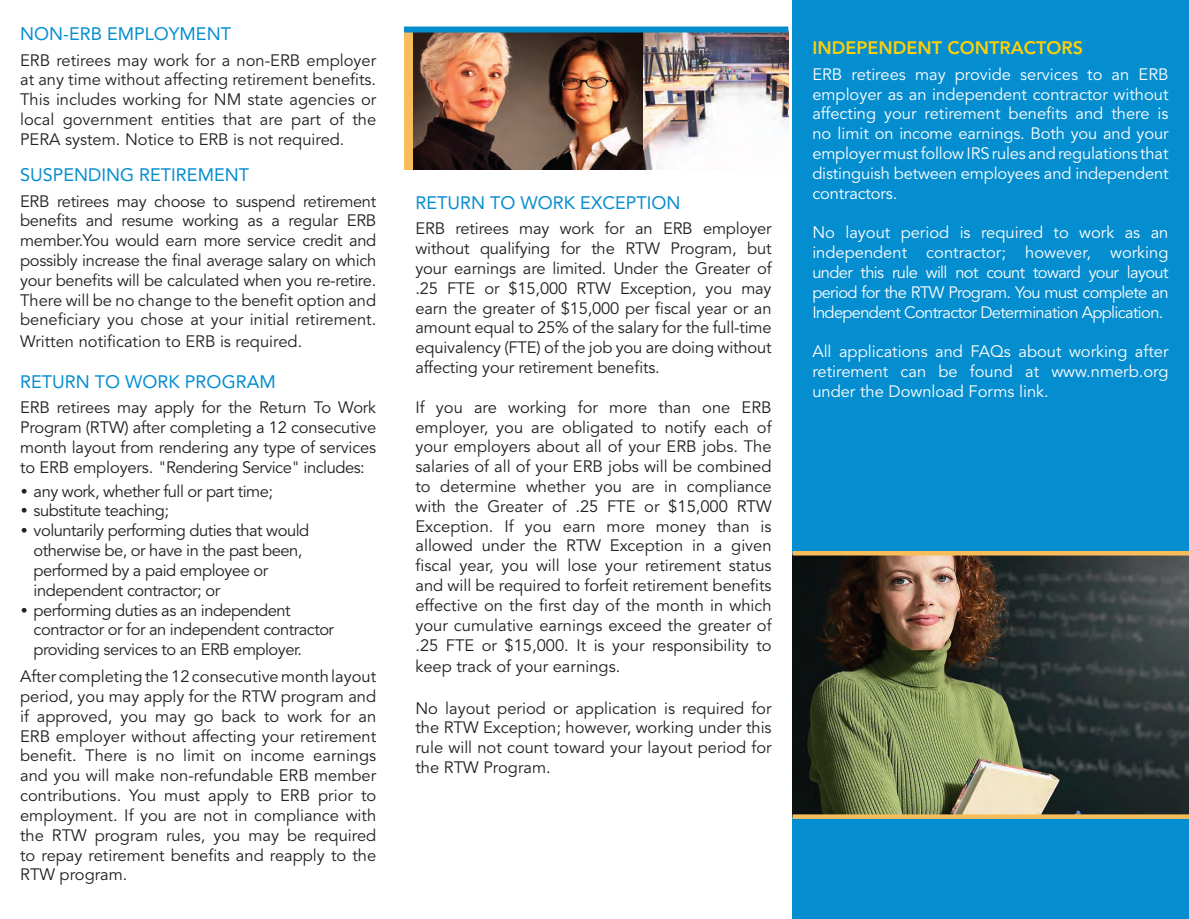
<style>
.page{position:relative;width:1189px;height:919px;background:#fff}
.page>*{position:absolute;margin:0;border:0;box-sizing:border-box;transform-origin:0 0}
.t1{font:18px "Avenir LT Std";color:#048dcf}
.t2{font:800 18px "Avenir LT Std";color:#fccf09}
.t3{font:16.5px/19.8px "Avenir LT Std";letter-spacing:-.01em;color:#231f20;text-align:justify}
.t4{font:16.5px/19.8px "Avenir LT Std";letter-spacing:-.01em;color:#fff;text-align:justify}
.t5{font:16.5px/19.8px "Avenir LT Std";letter-spacing:-.03em;color:#231f20}
.s1{font-family:"Romic Std";font-weight:500}
</style>
<div class="page">
<div style="left:792px;top:0;width:396px;height:918px;background:#048dcf"></div>
<div style="left:404px;top:31px;width:10px;height:139px;background:#f8bd5b"></div>
<img style="left:414px;top:32px;width:374px;height:138px">
<img style="left:792px;top:555px;width:396px;height:259px">
<div style="left:792px;top:550px;width:396px;height:5px;background:#f8bd5b"></div>
<svg style="left:792px;top:814px;width:396px;height:4px;background:#e8b459"></svg>
<div style="left:404px;top:26px;width:384px;height:6px;background:#048dcf"></div>
<p class="t1" style="left:20px;top:23px;width:212px">NON-ERB EMPLOYMENT</p>
<p class="t3" style="left:20px;top:50px;width:358px">ERB retirees may work for a non-ERB employer at any time without affecting retirement benefits.<br>This includes working for NM state agencies or local government entities that are part of the PERA system. Notice to ERB is not required.</p>
<p class="t1" style="left:20px;top:164px;width:230px">SUSPENDING RETIREMENT</p>
<p class="t3" style="left:20px;top:191px;width:357px">ERB retirees may choose to suspend retirement benefits and resume working as a regular ERB member.You would earn more service credit and possibly increase the final average salary on which your benefits will be calculated when you re-retire.<br>There will be no change to the benefit option and beneficiary you chose at your initial retirement.</p>
<p class="t3" style="left:20px;top:332px;width:283px">Written notification to ERB is required.</p>
<p class="t1" style="left:20px;top:370px;width:257px">RETURN TO WORK PROGRAM</p>
<p class="t3" style="left:20px;top:398px;width:357px">ERB retirees may apply for the Return To Work Program (RTW) after completing a 12 consecutive month layout from rendering any type of services to ERB employers. "Rendering Service" includes:</p>
<p class="t5" style="left:20px;top:481px;width:254px"><span class="s1">•</span> any work, whether full or part time;</p>
<p class="t5" style="left:20px;top:501px;width:150px"><span class="s1">•</span> substitute teaching;</p>
<p class="t5" style="left:34px;top:521px;width:277px;text-indent:-13px"><span class="s1">•</span> voluntarily performing duties that would otherwise be, or have in the past been, performed by a paid employee or independent contractor; or</p>
<p class="t5" style="left:34px;top:600px;width:302px;text-indent:-13px"><span class="s1">•</span> performing duties as an independent contractor or for an independent contractor providing services to an ERB employer.</p>
<p class="t3" style="left:20px;top:666px;width:357px">After completing the 12 consecutive month layout period, you may apply for the RTW program and if approved, you may go back to work for an ERB employer without affecting your retirement benefit. There is no limit on income earnings and you will make non-refundable ERB member contributions. You must apply to ERB prior to employment. If you are not in compliance with the RTW program rules, you may be required to repay retirement benefits and reapply to the RT W program.</p>
<p class="t1" style="left:415px;top:192px;width:266px">RETURN TO WORK EXCEPTION</p>
<p class="t3" style="left:415px;top:219px;width:358px">ERB retirees may work for an ERB employer without qualifying for the RTW Program, but your earnings are limited. Under the Greater of .25 FTE or $15,000 RTW Exception, you may earn the greater of $15,000 per fiscal year or an amount equal to 25% of the salary for the full-time equivalency (FTE) of the job you are doing without affecting your retirement benefits.</p>
<p class="t3" style="left:415px;top:397px;width:357px">If you are working for more than one ERB employer, you are obligated to notify each of your employers about all of your ERB jobs. The salaries of all of your ERB jobs will be combined to determine whether you are in compliance with the Greater of .25 FTE or $15,000 RTW Exception. If you earn more money than is allowed under the RTW Exception in a given fiscal year, you will lose your retirement status and will be required to forfeit retirement benefits effective on the first day of the month in which your cumulative earnings exceed the greater of .25 FTE or $15,000. It is your responsibility to</p>
<p class="t3" style="left:415px;top:656px;width:206px">keep track of your earnings.</p>
<p class="t3" style="left:415px;top:698px;width:357px">No layout period or application is required for the RTW Exception; however, working under this rule will not count toward your layout period for the RTW Program.</p>
<p class="t2" style="left:812px;top:37px;width:272px">INDEPENDENT CONTRACTORS</p>
<p class="t4" style="left:812px;top:65px;width:357px">ERB retirees may provide services to an ERB employer as an independent contractor without affecting your retirement benefits and there is no limit on income earnings. Both you and your employer must follow IRS rules and regulations that distinguish between employees and independent contractors.</p>
<p class="t4" style="left:812px;top:223px;width:357px">No layout period is required to work as an independent contractor; however, working under this rule will not count toward your layout period for the RTW Program. You must complete an Independent Contractor Determination Application.</p>
<p class="t4" style="left:812px;top:342px;width:357px">All applications and FAQs about working after retirement can be found at www.nmerb.org under the Download Forms link.</p>
</div>
